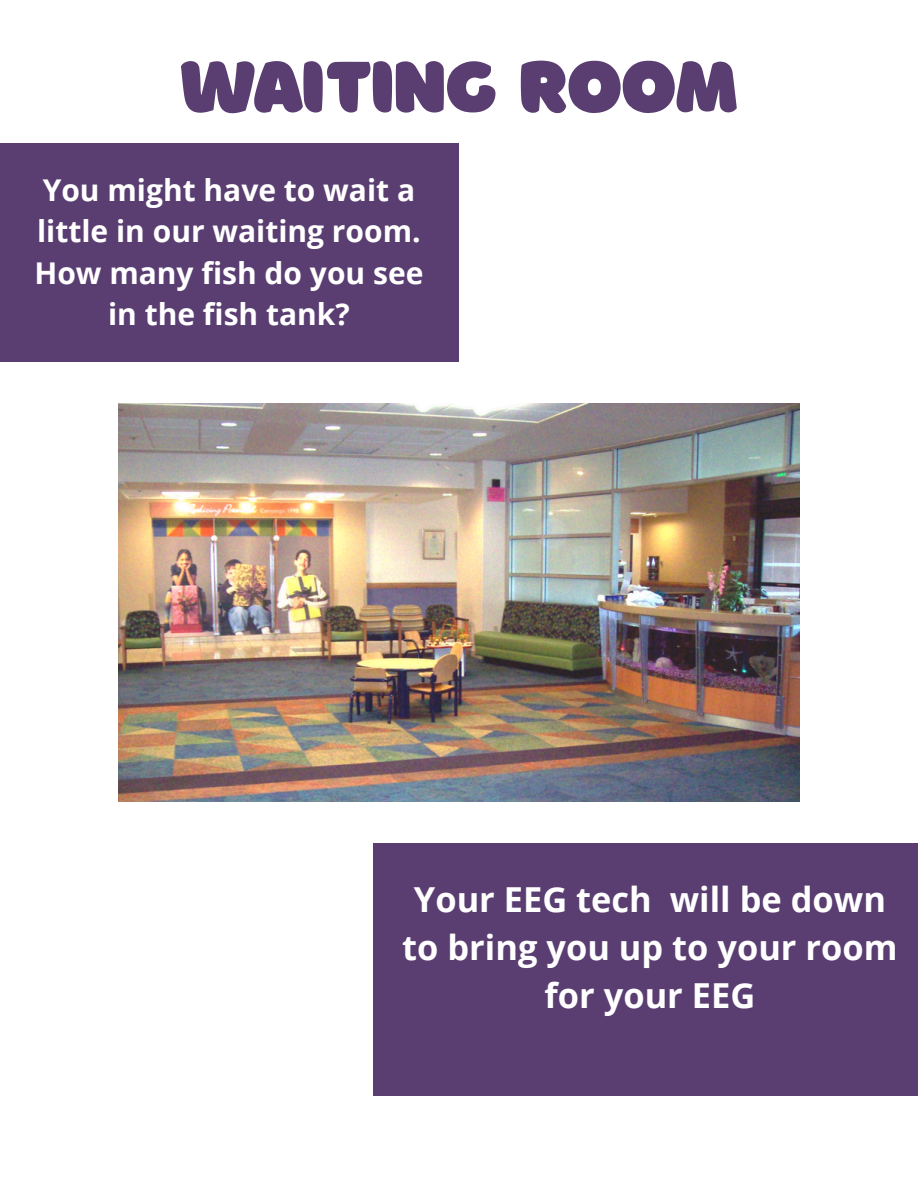
<style>
.page{position:relative;width:918px;height:1188px;background:#fff}
.page>*{position:absolute;margin:0;border:0;box-sizing:border-box;transform-origin:0 0}
.t1{font:75px "Borsok";letter-spacing:-.025em;color:#5a3e71}
.t2{font:700 34.5px/47.8px "Open Sans";color:#fff;text-align:center}
.t3{font:700 30px/41.7px "Open Sans";color:#fff;text-align:center}
</style>
<div class="page">
<img style="left:118px;top:404px;width:681px;height:397px">
<div style="left:0;top:143px;width:459px;height:219px;background:#5a3e71"></div>
<div style="left:373px;top:844px;width:545px;height:252px;background:#5a3e71"></div>
<h1 class="t1" style="left:179px;top:42px;width:561px">WAITING ROOM</h1>
<p class="t3" style="left:34px;top:168px;width:391px">You might have to wait a little in our waiting room.<br>How many fish do you see in the fish tank?</p>
<p class="t2" style="left:402px;top:875px;width:497px">Your EEG tech will be down to bring you up to your room for your EEG</p>
</div>
